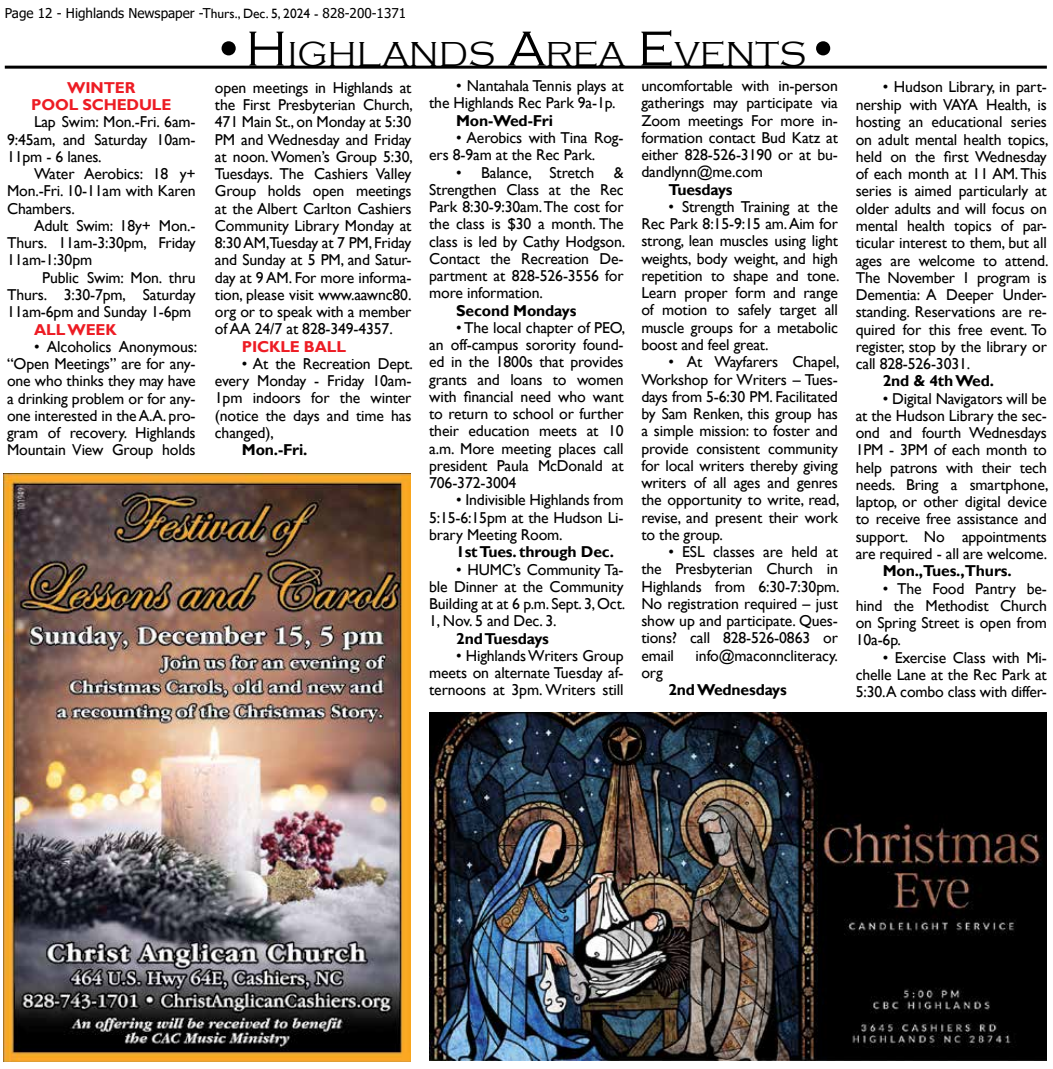
<style>
.page{position:relative;width:1053px;height:1069px;background:#fff}
.page>*{position:absolute;margin:0;border:0;box-sizing:border-box;transform-origin:0 0}
.t1{font:300 35.7px "Copperplate Gothic";color:#000}
.t2{font:15.75px/17.2px "Gill Sans";letter-spacing:-.01em;color:#000;text-align:justify}
.t3{font:700 15.75px "Gill Sans";letter-spacing:-.01em;color:#000}
.t4{font:700 15.75px/17.2px "Gill Sans";letter-spacing:-.01em;color:#ed1c24;text-align:center}
.t5{font:13.5px "Tahoma";color:#000}
.s1{font-family:"Gill Sans"}
.s2{font-size:51px}
</style>
<div class="page">
<hr style="left:5px;top:66px;width:1042px;height:3px;background:#000">
<img style="left:3px;top:473px;width:407px;height:587px">
<img style="left:429px;top:712px;width:618px;height:348px">
<p class="t5" style="left:5px;top:4px;width:403px">Page 12 - Highlands Newspaper -T<span class="s1">hurs., Dec. 5, 2024 -</span> 828-200-1371</p>
<h1 class="t1" style="left:212px;top:34px;width:630px"><span class="s2">•H</span> IGHLANDS <span class="s2">A</span>REA <span class="s2">E</span>VENTS<span class="s2">•</span></h1>
<p class="t4" style="left:31px;top:79px;width:142px">WINTER<br>POOL SCHEDULE</p>
<p class="t2" style="left:7px;top:114px;width:190px;text-indent:27px">Lap Swim: Mon.-Fri. 6am-9:45am, and Saturday 10am-11pm - 6 lanes.</p>
<p class="t2" style="left:7px;top:165px;width:190px;text-indent:27px">Water Aerobics: 18 y+ Mon.-Fri. 10-11am with Karen Chambers.</p>
<p class="t2" style="left:7px;top:217px;width:190px;text-indent:27px">Adult Swim: 18y+ Mon.- Thurs. 11am-3:30pm, Friday 11am-1:30pm</p>
<p class="t2" style="left:7px;top:269px;width:190px;text-indent:35px">Public Swim: Mon. thru Thurs. 3:30-7pm, Saturday 11am-6pm and Sunday 1-6pm</p>
<p class="t4" style="left:34px;top:321px;width:84px">ALL WEEK</p>
<p class="t2" style="left:7px;top:338px;width:192px;text-indent:27px">• Alcoholics Anonymous: “Open Meetings” are for any&shy;one who thinks they may have a drinking problem or for any&shy;one interested in the A.A. pro&shy;gram of recovery. Highlands Mountain View Group holds</p>
<p class="t2" style="left:641px;top:77px;width:198px">uncomfortable with in-person gatherings may participate via Zoom meetings For more in&shy;formation contact Bud Katz at either 828-526-3190 or at bu&shy;dandlynn@me.com</p>
<p class="t3" style="left:668px;top:180px;width:66px">Tuesdays</p>
<p class="t2" style="left:641px;top:198px;width:200px;text-indent:27px">• Strength Training at the Rec Park 8:15-9:15 am. Aim for strong, lean muscles using light weights, body weight, and high repetition to shape and tone.<br>Learn proper form and range of motion to safely target all muscle groups for a metabolic boost and feel great.</p>
<p class="t2" style="left:641px;top:353px;width:200px;text-indent:27px">• At Wayfarers Chapel, Workshop for Writers – Tues&shy;days from 5-6:30 PM. Facilitated by Sam Renken, this group has a simple mission: to foster and provide consistent community for local writers thereby giving writers of all ages and genres the opportunity to write, read, revise, and present their work to the group.</p>
<p class="t2" style="left:641px;top:543px;width:200px;text-indent:27px">• ESL classes are held at the Presbyterian Church in Highlands from 6:30-7:30pm.<br>No registration required – just show up and participate. Ques&shy;tions? call 828-526-0863 or email</p>
<p class="t2" style="left:429px;top:78px;width:196px;text-indent:27px">• Nantahala Tennis plays at the Highlands Rec Park 9a-1p.</p>
<p class="t3" style="left:456px;top:111px;width:98px">Mon-Wed-Fri</p>
<p class="t2" style="left:429px;top:129px;width:196px;text-indent:27px">• Aerobics with Tina Rog&shy;ers 8-9am at the Rec Park.</p>
<p class="t2" style="left:429px;top:164px;width:198px;text-indent:27px">• Balance, Stretch &amp; Strengthen Class at the Rec Park 8:30-9:30am. The cost for the class is $30 a month. The class is led by Cathy Hodgson.<br>Contact the Recreation De&shy;partment at 828-526-3556 for more information.</p>
<p class="t3" style="left:456px;top:301px;width:122px">Second Mondays</p>
<p class="t2" style="left:429px;top:319px;width:198px;text-indent:27px">• The local chapter of PEO, an off-campus sorority found&shy;ed in the 1800s that provides grants and loans to women with financial need who want to return to school or further their education meets at 10 a.m. More meeting places call president Paula McDonald at 706-372-3004</p>
<p class="t2" style="left:429px;top:491px;width:196px;text-indent:27px">• Indivisible Highlands from 5:15-6:15pm at the Hudson Li&shy;brary Meeting Room.</p>
<p class="t3" style="left:456px;top:542px;width:159px">1st Tues. through Dec.</p>
<p class="t2" style="left:429px;top:560px;width:198px;text-indent:27px">• HUMC’s Community Ta&shy;ble Dinner at the Community Building at at 6 p.m. Sept. 3, Oct.<br>1, Nov. 5 and Dec. 3.</p>
<p class="t3" style="left:456px;top:628px;width:94px">2nd Tuesdays</p>
<p class="t2" style="left:429px;top:647px;width:196px;text-indent:27px">• Highlands Writers Group meets on alternate Tuesday af&shy;ternoons at 3pm. Writers still</p>
<p class="t2" style="left:215px;top:79px;width:200px">open meetings in Highlands at the First Presbyterian Church, 471 Main St., on Monday at 5:30<br>PM and Wednesday and Friday at noon. Women’s Group 5:30, Tuesdays. The Cashiers Valley Group holds open meetings at the Albert Carlton Cashiers Community Library Monday at 8:30 AM,Tuesday at 7 PM, Friday and Sunday at 5 PM, and Satur&shy;day at 9 AM. For more informa&shy;tion, please visit www.aawnc80. org or to speak with a member of AA 24/7 at 828-349-4357.</p>
<p class="t4" style="left:242px;top:338px;width:106px">PICKLE BALL</p>
<p class="t2" style="left:215px;top:355px;width:200px;text-indent:27px">• At the Recreation Dept. every Monday - Friday 10am-1pm indoors for the winter (notice the days and time has changed),</p>
<p class="t3" style="left:242px;top:440px;width:67px">Mon.-Fri.</p>
<p class="t2" style="left:696px;top:647px;width:144px">info@maconncliteracy.</p>
<p class="t2" style="left:641px;top:664px;width:23px">org</p>
<p class="t3" style="left:668px;top:680px;width:120px">2nd Wednesdays</p>
<p class="t2" style="left:856px;top:79px;width:194px;text-indent:27px">• Hudson Library, in part&shy;nership with VAYA Health, is hosting an educational series on adult mental health topics, held on the first Wednesday of each month at 11 AM. This series is aimed particularly at older adults and will focus on mental health topics of par&shy;ticular interest to them, but all ages are welcome to attend.<br>The November 1 program is Dementia: A Deeper Under&shy;standing. Reservations are re&shy;quired for this free event. To register, stop by the library or call 828-526-3031.</p>
<p class="t3" style="left:883px;top:371px;width:113px">2nd &amp; 4th Wed.</p>
<p class="t2" style="left:856px;top:390px;width:194px;text-indent:27px">• Digital Navigators will be at the Hudson Library the sec&shy;ond and fourth Wednesdays 1PM - 3PM of each month to help patrons with their tech needs. Bring a smartphone, laptop, or other digital device to receive free assistance and support. No appointments are required - all are welcome.</p>
<p class="t3" style="left:883px;top:561px;width:131px">Mon.,Tues.,Thurs.</p>
<p class="t2" style="left:856px;top:579px;width:193px;text-indent:27px">• The Food Pantry be&shy;hind the Methodist Church on Spring Street is open from 10a-6p.</p>
<p class="t2" style="left:856px;top:648px;width:193px;text-indent:27px">• Exercise Class with Mi&shy;chelle Lane at the Rec Park at 5:30.A combo class with differ-</p>
</div>
